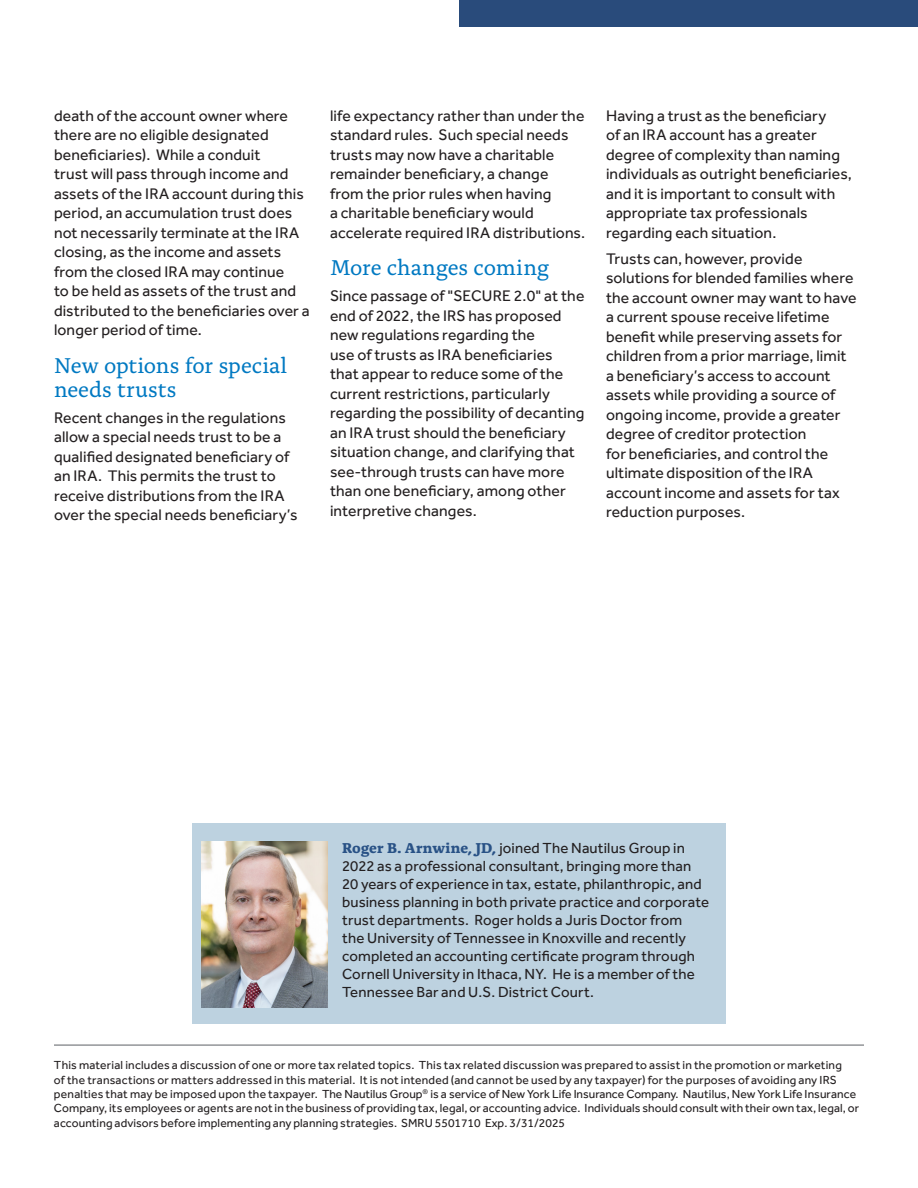
<style>
.page{position:relative;width:918px;height:1188px;background:#fff}
.page>*{position:absolute;margin:0;border:0;box-sizing:border-box;transform-origin:0 0}
.body_effra_10_12{font:22.5px/24px "Alda Pro";letter-spacing:-.005em;color:#0079c2}
.body_effra_10_12-2{font:15.75px/19.5px "Effra Pro";letter-spacing:.01em;color:#231f20}
.t1{font:15px/18px "Effra Pro";letter-spacing:.01em;color:#231f20}
.sub_bullet{font:12px/14.4px "Effra Pro";letter-spacing:.01em;color:#231f20}
.s1{font-family:"Alda Pro";font-weight:700;color:#295286}
</style>
<div class="page">
<hr style="left:54px;top:1044px;width:810px;height:2px;background:#939598">
<div style="left:192px;top:823px;width:534px;height:201px;background:#bdd2e0"></div>
<img style="left:202px;top:841px;width:126px;height:167px">
<div style="left:459px;top:0;width:459px;height:27px;background:#294b7b"></div>
<p class="body_effra_10_12-2" style="left:54px;top:105px;width:257px">death of the account owner where there are no eligible designated beneficiaries). While a conduit<br>trust will pass through income and assets of the IRA account during this period, an accumulation trust does not necessarily terminate at the IRA closing, as the income and assets from the closed IRA may continue<br>to be held as assets of the trust and distributed to the beneficiaries over a longer period of time.</p>
<p class="body_effra_10_12" style="left:54px;top:351px;width:235px">New options for special needs trusts</p>
<p class="body_effra_10_12-2" style="left:54px;top:408px;width:245px">Recent changes in the regulations allow a special needs trust to be a qualified designated beneficiary of an IRA. This permits the trust to receive distributions from the IRA over the special needs beneficiary’s</p>
<p class="body_effra_10_12-2" style="left:330px;top:105px;width:257px">life expectancy rather than under the standard rules. Such special needs trusts may now have a charitable remainder beneficiary, a change from the prior rules when having<br>a charitable beneficiary would accelerate required IRA distributions.</p>
<p class="body_effra_10_12" style="left:330px;top:254px;width:221px">More changes coming</p>
<p class="body_effra_10_12-2" style="left:330px;top:286px;width:256px">Since passage of "SECURE 2.0" at the end of 2022, the IRS has proposed new regulations regarding the<br>use of trusts as IRA beneficiaries that appear to reduce some of the current restrictions, particularly regarding the possibility of decanting an IRA trust should the beneficiary situation change, and clarifying that see-through trusts can have more than one beneficiary, among other interpretive changes.</p>
<p class="body_effra_10_12-2" style="left:606px;top:105px;width:247px">Having a trust as the beneficiary<br>of an IRA account has a greater degree of complexity than naming individuals as outright beneficiaries, and it is important to consult with appropriate tax professionals regarding each situation.</p>
<p class="body_effra_10_12-2" style="left:606px;top:249px;width:252px">Trusts can, however, provide solutions for blended families where the account owner may want to have a current spouse receive lifetime benefit while preserving assets for children from a prior marriage, limit a beneficiary’s access to account assets while providing a source of ongoing income, provide a greater degree of creditor protection<br>for beneficiaries, and control the ultimate disposition of the IRA account income and assets for tax reduction purposes.</p>
<p class="t1" style="left:342px;top:839px;width:369px"><span class="s1">Roger B. Arnwine, JD,</span> joined The Nautilus Group in 2022 as a professional consultant, bringing more than 20 years of experience in tax, estate, philanthropic, and business planning in both private practice and corporate trust departments. Roger holds a Juris Doctor from<br>the University of Tennessee in Knoxville and recently completed an accounting certificate program through Cornell University in Ithaca, NY. He is a member of the Tennessee Bar and U.S. District Court.</p>
<p class="sub_bullet" style="left:54px;top:1058px;width:807px">This material includes a discussion of one or more tax related topics. This tax related discussion was prepared to assist in the promotion or marketing<br>of the transactions or matters addressed in this material. It is not intended (and cannot be used by any taxpayer) for the purposes of avoiding any IRS penalties that may be imposed upon the taxpayer. The Nautilus Group<sup>®</sup> is a service of New York Life Insurance Company. Nautilus, New York Life Insurance Company, its employees or agents are not in the business of providing tax, legal, or accounting advice. Individuals should consult with their own tax, legal, or accounting advisors before implementing any planning strategies. SMRU 5501710 Exp. 3/31/2025</p>
</div>
